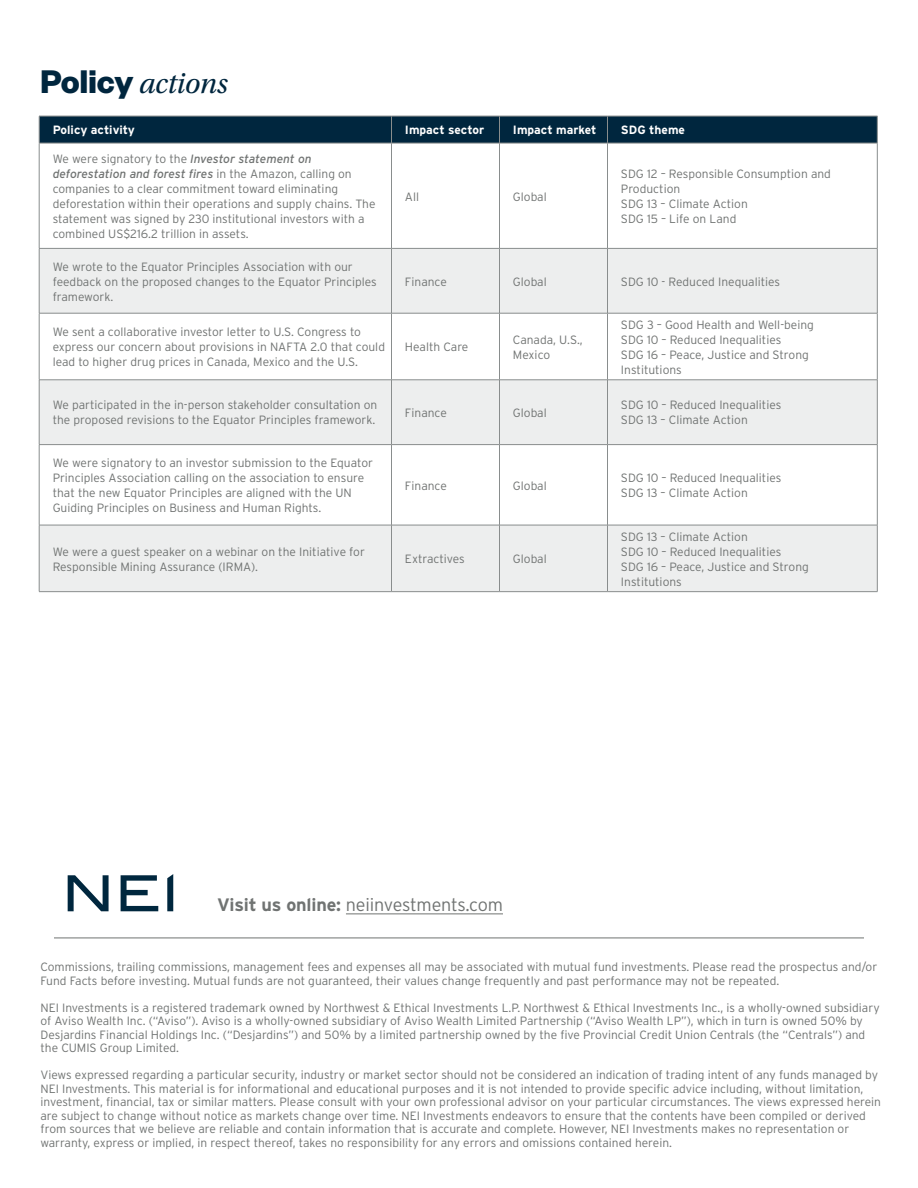
<style>
.page{position:relative;width:918px;height:1188px;background:#fff}
.page>*{position:absolute;margin:0;border:0;box-sizing:border-box;transform-origin:0 0}
.t1{font:italic 30px "Utopia Std";letter-spacing:-.01em;color:#00263e}
.t2{font:300 18px "Interstate";letter-spacing:-.01em;color:#707372}
.t3{font:300 12px/15px "Interstate";color:#707372}
.t4{font:700 12px "Interstate";color:#fff}
.s1{font-family:"Founders Grotesk";font-weight:700;font-style:normal;font-size:36px}
.s2{font-weight:400;font-style:italic}
.s3{font-weight:700}
</style>
<div class="page">
<svg style="left:40px;top:249px;width:837px;height:342px;fill:#edeeee"></svg>
<svg style="left:39px;top:116px;width:839px;height:27px;background:#062a41"></svg>
<hr style="left:39px;top:143px;width:353px;height:1px;background:#898d8d">
<hr style="left:39px;top:143px;width:1px;height:105px;background:#898d8d">
<hr style="left:392px;top:143px;width:108px;height:1px;background:#898d8d">
<hr style="left:391px;top:143px;width:1px;height:105px;background:#898d8d">
<hr style="left:500px;top:143px;width:108px;height:1px;background:#898d8d">
<hr style="left:499px;top:143px;width:1px;height:105px;background:#898d8d">
<hr style="left:608px;top:143px;width:270px;height:1px;background:#898d8d">
<hr style="left:607px;top:143px;width:1px;height:105px;background:#898d8d">
<hr style="left:877px;top:143px;width:1px;height:105px;background:#898d8d">
<hr style="left:39px;top:248px;width:353px;height:1px;background:#898d8d">
<hr style="left:39px;top:249px;width:1px;height:64px;background:#898d8d">
<hr style="left:392px;top:248px;width:108px;height:1px;background:#898d8d">
<hr style="left:391px;top:249px;width:1px;height:64px;background:#898d8d">
<hr style="left:500px;top:248px;width:108px;height:1px;background:#898d8d">
<hr style="left:499px;top:249px;width:1px;height:64px;background:#898d8d">
<hr style="left:608px;top:248px;width:270px;height:1px;background:#898d8d">
<hr style="left:607px;top:249px;width:1px;height:64px;background:#898d8d">
<hr style="left:877px;top:249px;width:1px;height:64px;background:#898d8d">
<hr style="left:39px;top:313px;width:353px;height:1px;background:#898d8d">
<hr style="left:39px;top:313px;width:1px;height:67px;background:#898d8d">
<hr style="left:392px;top:313px;width:108px;height:1px;background:#898d8d">
<hr style="left:391px;top:313px;width:1px;height:67px;background:#898d8d">
<hr style="left:500px;top:313px;width:108px;height:1px;background:#898d8d">
<hr style="left:499px;top:313px;width:1px;height:67px;background:#898d8d">
<hr style="left:608px;top:313px;width:270px;height:1px;background:#898d8d">
<hr style="left:607px;top:313px;width:1px;height:67px;background:#898d8d">
<hr style="left:877px;top:313px;width:1px;height:67px;background:#898d8d">
<hr style="left:39px;top:380px;width:353px;height:1px;background:#898d8d">
<hr style="left:39px;top:380px;width:1px;height:64px;background:#898d8d">
<hr style="left:392px;top:380px;width:108px;height:1px;background:#898d8d">
<hr style="left:391px;top:380px;width:1px;height:64px;background:#898d8d">
<hr style="left:500px;top:380px;width:108px;height:1px;background:#898d8d">
<hr style="left:499px;top:380px;width:1px;height:64px;background:#898d8d">
<hr style="left:608px;top:380px;width:270px;height:1px;background:#898d8d">
<hr style="left:607px;top:380px;width:1px;height:64px;background:#898d8d">
<hr style="left:877px;top:380px;width:1px;height:64px;background:#898d8d">
<hr style="left:39px;top:444px;width:353px;height:1px;background:#898d8d">
<hr style="left:39px;top:445px;width:1px;height:80px;background:#898d8d">
<hr style="left:392px;top:444px;width:108px;height:1px;background:#898d8d">
<hr style="left:391px;top:445px;width:1px;height:80px;background:#898d8d">
<hr style="left:500px;top:444px;width:108px;height:1px;background:#898d8d">
<hr style="left:499px;top:445px;width:1px;height:80px;background:#898d8d">
<hr style="left:608px;top:444px;width:270px;height:1px;background:#898d8d">
<hr style="left:607px;top:445px;width:1px;height:80px;background:#898d8d">
<hr style="left:877px;top:445px;width:1px;height:80px;background:#898d8d">
<hr style="left:39px;top:525px;width:353px;height:1px;background:#898d8d">
<hr style="left:39px;top:525px;width:1px;height:66px;background:#898d8d">
<hr style="left:392px;top:525px;width:108px;height:1px;background:#898d8d">
<hr style="left:391px;top:525px;width:1px;height:66px;background:#898d8d">
<hr style="left:500px;top:525px;width:108px;height:1px;background:#898d8d">
<hr style="left:499px;top:525px;width:1px;height:66px;background:#898d8d">
<hr style="left:608px;top:525px;width:270px;height:1px;background:#898d8d">
<hr style="left:607px;top:525px;width:1px;height:66px;background:#898d8d">
<hr style="left:877px;top:525px;width:1px;height:66px;background:#898d8d">
<hr style="left:39px;top:591px;width:353px;height:1px;background:#898d8d">
<hr style="left:392px;top:591px;width:108px;height:1px;background:#898d8d">
<hr style="left:500px;top:591px;width:108px;height:1px;background:#898d8d">
<hr style="left:608px;top:591px;width:270px;height:1px;background:#898d8d">
<hr style="left:54px;top:938px;width:810px;height:1px;background:#707372">
<hr style="left:346px;top:914px;width:157px;height:1px;background:#707372">
<svg style="left:167px;top:874px;width:6px;height:37px"></svg>
<svg style="left:68px;top:875px;width:41px;height:36px"></svg>
<svg style="left:121px;top:875px;width:37px;height:36px"></svg>
<h1 class="t1" style="left:40px;top:67px;width:189px"><span class="s1">Policy</span> actions</h1>
<p class="t4" style="left:53px;top:123px;width:84px">Policy activity</p>
<p class="t4" style="left:405px;top:123px;width:81px">Impact sector</p>
<p class="t4" style="left:513px;top:123px;width:85px">Impact market</p>
<p class="t4" style="left:621px;top:123px;width:66px">SDG theme</p>
<p class="t3" style="left:53px;top:151px;width:324px">We were signatory to the <span class="s2">Investor statement on deforestation and forest fires</span> in the Amazon, calling on companies to a clear commitment toward eliminating deforestation within their operations and supply chains. The statement was signed by 230 institutional investors with a combined US$216.2 trillion in assets.</p>
<p class="t3" style="left:621px;top:166px;width:211px">SDG 12 – Responsible Consumption and<br>Production<br>SDG 13 – Climate Action<br>SDG 15 – Life on Land</p>
<p class="t3" style="left:405px;top:189px;width:16px">All</p>
<p class="t3" style="left:513px;top:189px;width:35px">Global</p>
<p class="t3" style="left:53px;top:259px;width:326px">We wrote to the Equator Principles Association with our feedback on the proposed changes to the Equator Principles framework.</p>
<p class="t3" style="left:53px;top:324px;width:334px">We sent a collaborative investor letter to U.S. Congress to express our concern about provisions in NAFTA 2.0 that could lead to higher drug prices in Canada, Mexico and the U.S.</p>
<p class="t3" style="left:405px;top:274px;width:43px">Finance</p>
<p class="t3" style="left:513px;top:274px;width:35px">Global</p>
<p class="t3" style="left:621px;top:274px;width:161px">SDG 10 - Reduced Inequalities</p>
<p class="t3" style="left:405px;top:339px;width:65px">Health Care</p>
<p class="t3" style="left:513px;top:332px;width:71px">Canada, U.S.,<br>Mexico</p>
<p class="t3" style="left:621px;top:317px;width:194px">SDG 3 – Good Health and Well-being<br>SDG 10 – Reduced Inequalities<br>SDG 16 – Peace, Justice and Strong<br>Institutions</p>
<p class="t3" style="left:53px;top:398px;width:326px">We participated in the in-person stakeholder consultation on the proposed revisions to the Equator Principles framework.</p>
<p class="t3" style="left:405px;top:405px;width:43px">Finance</p>
<p class="t3" style="left:513px;top:405px;width:35px">Global</p>
<p class="t3" style="left:621px;top:398px;width:162px">SDG 10 – Reduced Inequalities<br>SDG 13 – Climate Action</p>
<p class="t3" style="left:53px;top:455px;width:322px">We were signatory to an investor submission to the Equator Principles Association calling on the association to ensure that the new Equator Principles are aligned with the UN Guiding Principles on Business and Human Rights.</p>
<p class="t3" style="left:405px;top:478px;width:43px">Finance</p>
<p class="t3" style="left:513px;top:478px;width:35px">Global</p>
<p class="t3" style="left:621px;top:470px;width:162px">SDG 10 – Reduced Inequalities<br>SDG 13 – Climate Action</p>
<p class="t3" style="left:53px;top:544px;width:314px">We were a guest speaker on a webinar on the Initiative for<br>Responsible Mining Assurance (IRMA).</p>
<p class="t3" style="left:405px;top:551px;width:61px">Extractives</p>
<p class="t3" style="left:513px;top:551px;width:35px">Global</p>
<p class="t3" style="left:621px;top:529px;width:189px">SDG 13 – Climate Action<br>SDG 10 – Reduced Inequalities<br>SDG 16 – Peace, Justice and Strong<br>Institutions</p>
<h2 class="t2" style="left:217px;top:894px;width:287px"><span class="s3">Visit us online:</span> neiinvestments.com</h2>
<p class="t3" style="left:40px;top:960px;width:838px;line-height:13.5px">Commissions, trailing commissions, management fees and expenses all may be associated with mutual fund investments. Please read the prospectus and/or<br>Fund Facts before investing. Mutual funds are not guaranteed, their values change frequently and past performance may not be repeated.</p>
<p class="t3" style="left:40px;top:1001px;width:841px;line-height:13.5px">NEI Investments is a registered trademark owned by Northwest &amp; Ethical Investments L.P. Northwest &amp; Ethical Investments Inc., is a wholly-owned subsidiary of Aviso Wealth Inc. (“Aviso”). Aviso is a wholly-owned subsidiary of Aviso Wealth Limited Partnership (“Aviso Wealth LP”), which in turn is owned 50% by Desjardins Financial Holdings Inc. (“Desjardins”) and 50% by a limited partnership owned by the five Provincial Credit Union Centrals (the “Centrals”) and the CUMIS Group Limited.</p>
<p class="t3" style="left:40px;top:1068px;width:842px;line-height:13.5px">Views expressed regarding a particular security, industry or market sector should not be considered an indication of trading intent of any funds managed by NEI Investments. This material is for informational and educational purposes and it is not intended to provide specific advice including, without limitation, investment, financial, tax or similar matters. Please consult with your own professional advisor on your particular circumstances. The views expressed herein are subject to change without notice as markets change over time. NEI Investments endeavors to ensure that the contents have been compiled or derived from sources that we believe are reliable and contain information that is accurate and complete. However, NEI Investments makes no representation or warranty, express or implied, in respect thereof, takes no responsibility for any errors and omissions contained herein.</p>
</div>
